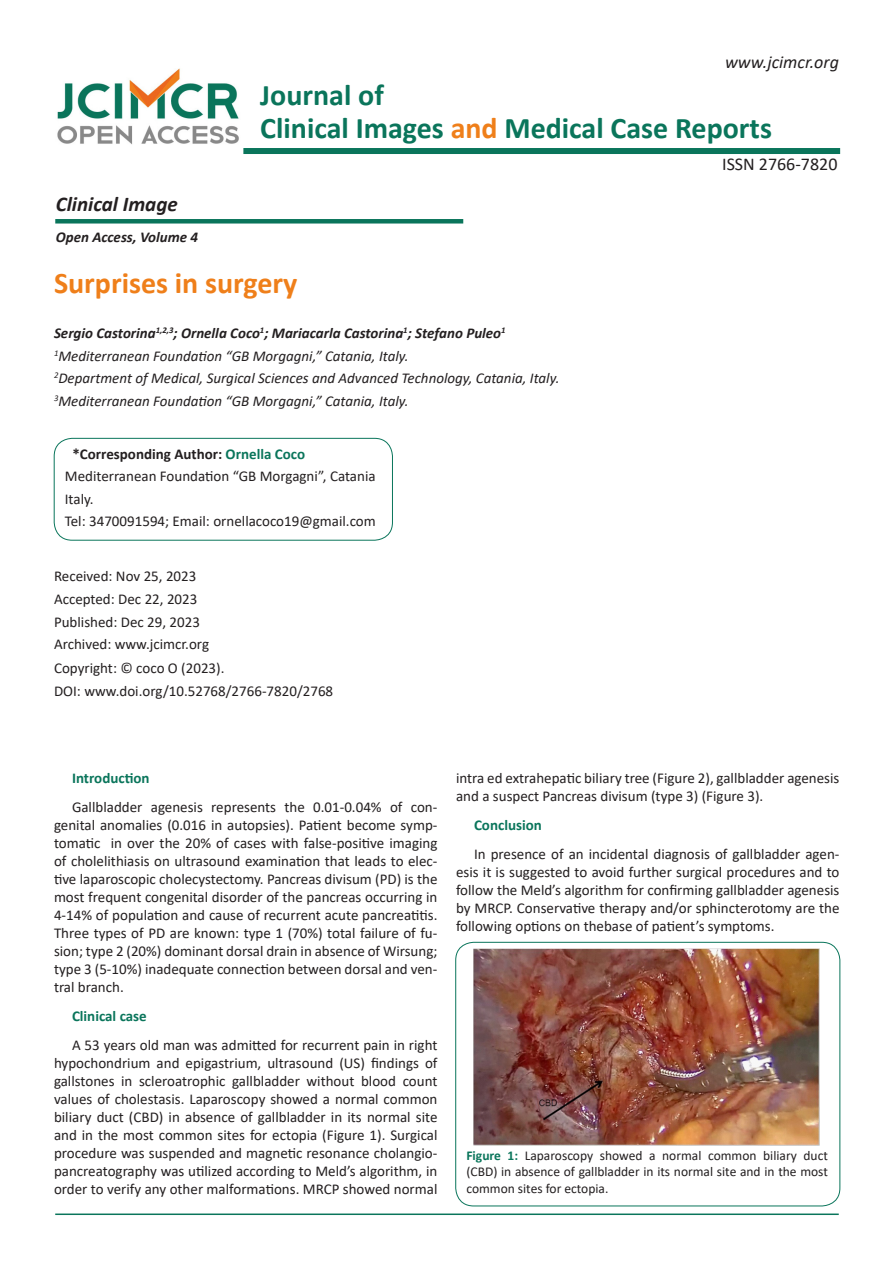
<style>
.page{position:relative;width:893px;height:1263px;background:#fff}
.page>*{position:absolute;margin:0;border:0;box-sizing:border-box;transform-origin:0 0}
.t1{font:700 30px "Calibri";color:#0a755b}
.t2{font:700 30px "Calibri";color:#ef7f1a}
.t3{font:italic 700 21px "Calibri";color:#231f20}
.t4{font:italic 18px "Calibri";color:#231f20}
.t5{font:18px "Calibri";color:#231f20}
.Pa2{font:15px/18px "Calibri";color:#231f20;text-align:justify}
.t6{font:italic 15px "Calibri";color:#231f20}
.t7{font:italic 700 15px "Calibri";color:#231f20}
.t8{font:700 15px "Calibri";color:#0a755b}
.t9{font:700 15px "Calibri";color:#231f20}
.t10{font:13.5px/16.5px "Calibri";color:#231f20;text-align:justify}
.s1{color:#ef7f1a}
.s2{color:#0a755b}
.s3{font-weight:700;color:#0a755b}
</style>
<div class="page">
<div style="left:243px;top:148px;width:597px;height:6px;background:#0a755b"></div>
<div style="left:55px;top:219px;width:408px;height:5px;background:#0a755b"></div>
<img style="left:57px;top:68px;width:182px;height:77px">
<div style="left:54px;top:438px;width:339px;height:102px;border:1px solid #0a755b;border-radius:18px"></div>
<hr style="left:55px;top:1213px;width:784px;height:2px;background:#0a755b">
<div style="left:455px;top:942px;width:385px;height:264px;border:1px solid #0a755b;border-radius:18px"></div>
<img style="left:473px;top:949px;width:346px;height:196px">
<p class="t4" style="left:725px;top:49px;width:115px">www.jcimcr.org</p>
<p class="t1" style="left:260px;top:74px;width:125px">Journal of</p>
<p class="t1" style="left:260px;top:107px;width:513px">Clinical Images <span class="s1">and</span> Medical Case Reports</p>
<p class="t3" style="left:56px;top:189px;width:123px">Clinical Image</p>
<p class="t7" style="left:56px;top:226px;width:144px">Open Access, Volume 4</p>
<p class="t2" style="left:54px;top:262px;width:245px">Surprises in surgery</p>
<p class="t7" style="left:54px;top:323px;width:453px">Sergio Castorina<sup>1,2,3</sup>; Ornella Coco<sup>1</sup>; Mariacarla Castorina<sup>1</sup>; Stefano Puleo<sup>1</sup></p>
<p class="t6" style="left:54px;top:345px;width:356px"><sup>1</sup>Mediterranean Foundation “GB Morgagni,” Catania, Italy.</p>
<p class="t6" style="left:54px;top:368px;width:507px"><sup>2</sup>Department of Medical, Surgical Sciences and Advanced Technology, Catania, Italy.</p>
<p class="t6" style="left:54px;top:390px;width:356px"><sup>3</sup>Mediterranean Foundation “GB Morgagni,” Catania, Italy.</p>
<p class="t9" style="left:72px;top:443px;width:234px">*Corresponding Author: <span class="s2">Ornella Coco</span></p>
<p class="Pa2" style="left:65px;top:465px;width:312px;line-height:22.5px">Mediterranean Foundation “GB Morgagni”, Catania<br>Italy.</p>
<p class="Pa2" style="left:65px;top:512px;width:312px">Tel: 3470091594; Email: ornellacoco19@gmail.com</p>
<p class="Pa2" style="left:54px;top:566px;width:144px">Received: Nov 25, 2023</p>
<p class="Pa2" style="left:54px;top:590px;width:145px">Accepted: Dec 22, 2023</p>
<p class="Pa2" style="left:54px;top:613px;width:148px">Published: Dec 29, 2023</p>
<p class="Pa2" style="left:54px;top:635px;width:157px">Archived: www.jcimcr.org</p>
<p class="Pa2" style="left:54px;top:658px;width:172px">Copyright: © coco O (2023).</p>
<p class="Pa2" style="left:54px;top:682px;width:281px">DOI: www.doi.org/10.52768/2766-7820/2768</p>
<p class="t5" style="left:722px;top:151px;width:117px">ISSN 2766-7820</p>
<p class="t8" style="left:72px;top:767px;width:79px">Introduction</p>
<p class="Pa2" style="left:54px;top:797px;width:385px;text-indent:18px">Gallbladder agenesis represents the 0.01-0.04% of con&shy;genital anomalies (0.016 in autopsies). Patient become symp&shy;tomatic in over the 20% of cases with false-positive imaging of cholelithiasis on ultrasound examination that leads to elec&shy;tive laparoscopic cholecystectomy. Pancreas divisum (PD) is the most frequent congenital disorder of the pancreas occurring in 4-14% of population and cause of recurrent acute pancreatitis.<br>Three types of PD are known: type 1 (70%) total failure of fu&shy;sion; type 2 (20%) dominant dorsal drain in absence of Wirsung; type 3 (5-10%) inadequate connection between dorsal and ven&shy;tral branch.</p>
<p class="t8" style="left:72px;top:1005px;width:76px">Clinical case</p>
<p class="Pa2" style="left:54px;top:1035px;width:385px;text-indent:18px">A 53 years old man was admitted for recurrent pain in right hypochondrium and epigastrium, ultrasound (US) findings of gallstones in scleroatrophic gallbladder without blood count values of cholestasis. Laparoscopy showed a normal common biliary duct (CBD) in absence of gallbladder in its normal site and in the most common sites for ectopia (Figure 1). Surgical procedure was suspended and magnetic resonance cholangio&shy;pancreatography was utilized according to Meld’s algorithm, in order to verify any other malformations. MRCP showed normal</p>
<p class="Pa2" style="left:456px;top:769px;width:385px">intra ed extrahepatic biliary tree (Figure 2), gallbladder agenesis and a suspect Pancreas divisum (type 3) (Figure 3).</p>
<p class="t8" style="left:474px;top:814px;width:69px">Conclusion</p>
<p class="Pa2" style="left:456px;top:844px;width:385px;text-indent:18px">In presence of an incidental diagnosis of gallbladder agen&shy;esis it is suggested to avoid further surgical procedures and to follow the Meld’s algorithm for confirming gallbladder agenesis by MRCP. Conservative therapy and/or sphincterotomy are the following options on thebase of patient’s symptoms.</p>
<p class="t10" style="left:466px;top:1146px;width:363px"><span class="s3">Figure 1:</span> Laparoscopy showed a normal common biliary duct (CBD) in absence of gallbladder in its normal site and in the most common sites for ectopia.</p>
</div>
